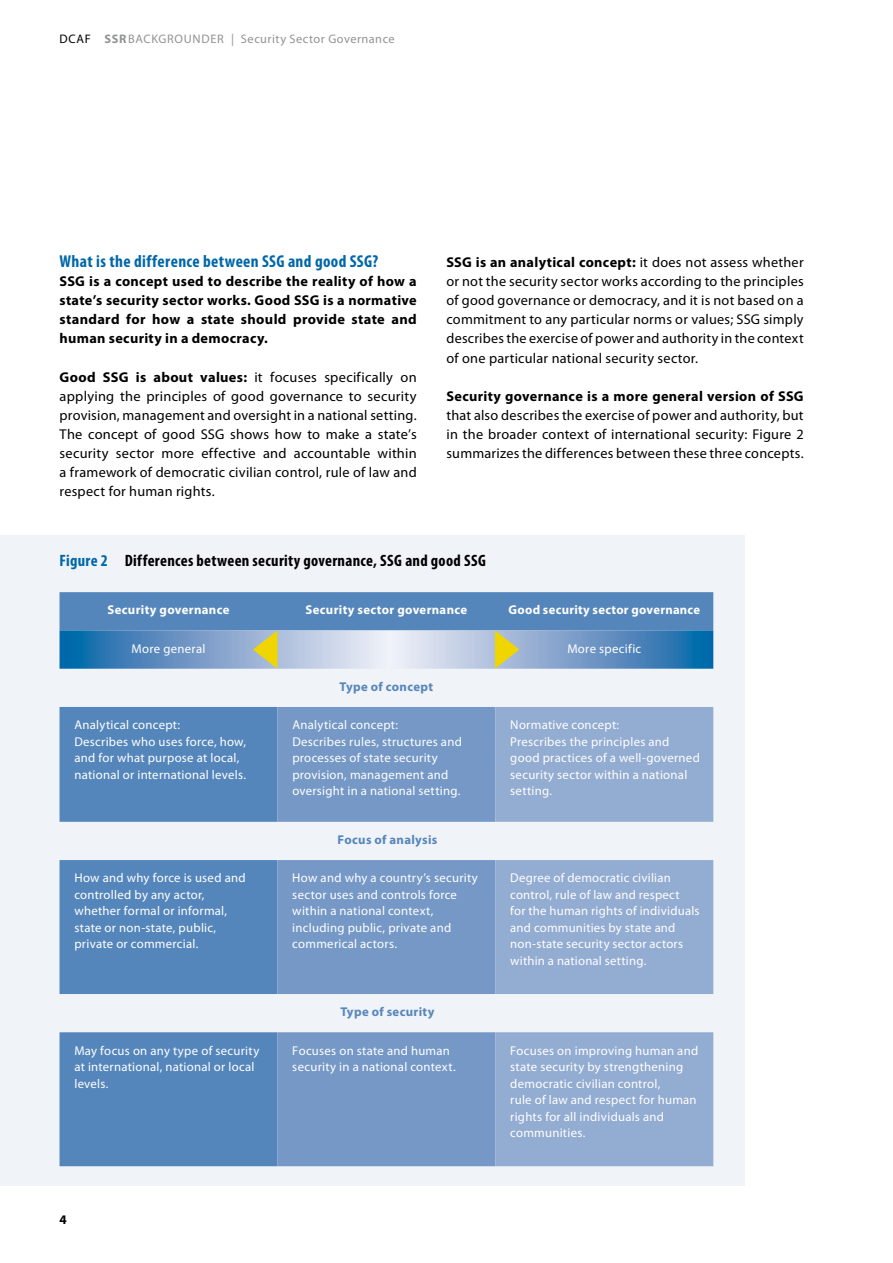
<style>
.page{position:relative;width:893px;height:1263px;background:#fff}
.page>*{position:absolute;margin:0;border:0;box-sizing:border-box;transform-origin:0 0}
.t1{font:700 condensed 17.25px "Myriad Pro";letter-spacing:.02em;color:#0067a8}
.t2{font:700 condensed 16.5px "Myriad Pro";letter-spacing:.02em;color:#000}
.t3{font:14.25px/19.2px "Myriad Pro";letter-spacing:.015em;color:#000;text-align:justify}
.t4{font:700 14.25px/19.2px "Myriad Pro";letter-spacing:.025em;color:#000;text-align:justify}
.t5{font:700 13.2px "Myriad Pro";color:#000}
.t6{font:12.75px/16.5px "Myriad Pro";letter-spacing:.02em;color:#fff}
.t7{font:700 12.75px "Myriad Pro";letter-spacing:.025em;color:#fff}
.t8{font:700 12.75px "Myriad Pro";letter-spacing:.025em;color:#5586bb}
.t9{font:12.3px "Myriad Pro";letter-spacing:.04em;color:#929395}
.s1{color:#000}
.s2{font-weight:700}
.s3{color:#0067a8}
</style>
<div class="page">
<div style="left:0;top:535px;width:744px;height:650px;background:#f0f3f8"></div>
<svg style="left:60px;top:592px;width:653px;height:574px;fill:#5586bb"></svg>
<svg style="left:277px;top:707px;width:218px;height:459px;fill:#7598c6"></svg>
<svg style="left:495px;top:707px;width:218px;height:459px;fill:#93acd1"></svg>
<svg style="left:60px;top:630px;width:653px;height:39px;background:#87aac7"></svg>
<p class="t9" style="left:60px;top:32px;width:337px"><span class="s1">DCAF</span> <span class="s2">SSR</span>BACKGROUNDER | Security Sector Governance</p>
<h1 class="t1" style="left:60px;top:252px;width:320px">What is the difference between SSG and good SSG?</h1>
<p class="t4" style="left:60px;top:272px;width:359px">SSG is a concept used to describe the reality of how a state’s security sector works. Good SSG is a normative standard for how a state should provide state and human security in a democracy.</p>
<p class="t3" style="left:60px;top:368px;width:359px"><span class="s2">Good SSG is about values:</span> it focuses specifically on applying the principles of good governance to security provision, management and oversight in a national setting.<br>The concept of good SSG shows how to make a state’s security sector more effective and accountable within a framework of democratic civilian control, rule of law and respect for human rights.</p>
<p class="t3" style="left:446px;top:253px;width:359px"><span class="s2">SSG is an analytical concept:</span> it does not assess whether or not the security sector works according to the principles of good governance or democracy, and it is not based on a commitment to any particular norms or values; SSG simply describes the exercise of power and authority in the context of one particular national security sector.</p>
<p class="t4" style="left:446px;top:387px;width:359px">Security governance is a more general version of SSG</p>
<p class="t3" style="left:446px;top:406px;width:359px">that also describes the exercise of power and authority, but in the broader context of international security: Figure 2 summarizes the differences between these three concepts.</p>
<p class="t2" style="left:60px;top:552px;width:413px"><span class="s3">Figure 2</span> Differences between security governance, ssg and good ssg</p>
<p class="t7" style="left:108px;top:603px;width:123px">Security governance</p>
<p class="t7" style="left:306px;top:603px;width:163px">Security sector governance</p>
<p class="t7" style="left:508px;top:603px;width:193px">Good security sector governance</p>
<p class="t6" style="left:132px;top:640px;width:75px">More general</p>
<p class="t6" style="left:567px;top:640px;width:75px">More specific</p>
<p class="t8" style="left:340px;top:679px;width:95px">Type of concept</p>
<p class="t6" style="left:74px;top:717px;width:173px">Analytical concept:<br>Describes who uses force, how, and for what purpose at local, national or international levels.</p>
<p class="t6" style="left:292px;top:717px;width:171px">Analytical concept:<br>Describes rules, structures and processes of state security provision, management and oversight in a national setting.</p>
<p class="t6" style="left:510px;top:717px;width:191px">Normative concept:<br>Prescribes the principles and good practices of a well-governed security sector within a national setting.</p>
<p class="t8" style="left:337px;top:833px;width:101px">Focus of analysis</p>
<p class="t6" style="left:74px;top:870px;width:173px">How and why force is used and controlled by any actor, whether formal or informal, state or non-state, public, private or commercial.</p>
<p class="t6" style="left:292px;top:870px;width:187px">How and why a country’s security sector uses and controls force within a national context, including public, private and commerical actors.</p>
<p class="t6" style="left:510px;top:870px;width:191px">Degree of democratic civilian control, rule of law and respect<br>for the human rights of individuals and communities by state and non-state security sector actors within a national setting.</p>
<p class="t8" style="left:340px;top:1005px;width:96px">Type of security</p>
<p class="t6" style="left:74px;top:1042px;width:187px">May focus on any type of security at international, national or local levels.</p>
<p class="t6" style="left:292px;top:1042px;width:165px">Focuses on state and human security in a national context.</p>
<p class="t6" style="left:510px;top:1042px;width:189px">Focuses on improving human and state security by strengthening democratic civilian control,<br>rule of law and respect for human rights for all individuals and communities.</p>
<p class="t5" style="left:60px;top:1212px;width:9px">4</p>
</div>
